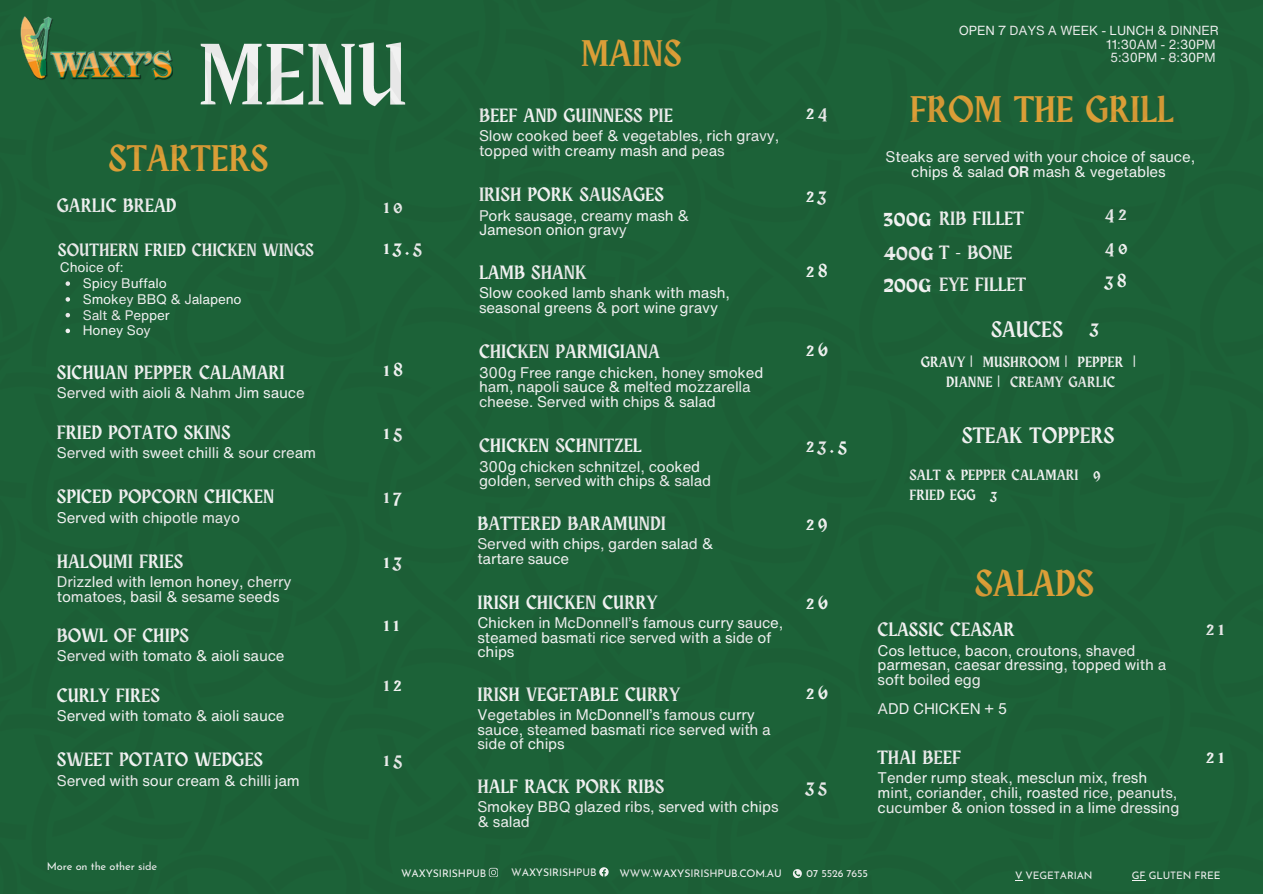
<style>
.page{position:relative;width:1263px;height:894px;background:#fff}
.page>*{position:absolute;margin:0;border:0;box-sizing:border-box;transform-origin:0 0}
.t1{font:88.05px "Obra Letra";color:#f1f1f1}
.t2{font:37.5px "Obra Letra";color:#db9e37}
.t3{font:22.65px "Obra Letra";color:#f1f1f1}
.t4{font:19.5px "Obra Letra";color:#f1f1f1}
.t5{font:18px "Obra Letra";color:#f1f1f1}
.t6{font:15px/14.7px "Helvetica Now Text";letter-spacing:-.01em;color:#f1f1f1}
.t7{font:15px/20.2px "Obra Letra";letter-spacing:.01em;color:#f1f1f1;text-align:center}
.t8{font:13.5px "Helvetica Now Text";letter-spacing:-.01em;color:#f1f1f1}
.t9{font:12.75px "Helvetica Now Text";letter-spacing:-.01em;color:#f1f1f1}
.t10{font:10.95px "Josefin Sans";letter-spacing:-.01em;color:#f1f1f1}
.t11{font:10.5px "Josefin Sans";letter-spacing:-.01em;color:#f1f1f1}
.t12{font:10.35px "Josefin Sans";letter-spacing:-.01em;color:#f1f1f1}
.s1{font-weight:700}
.s2{font-family:"Rakkas"}
</style>
<div class="page">
<div style="left:0;top:0;width:1263px;height:893px;background:#1c6238"></div>
<h4 class="t1" style="left:199px;top:36px;width:210px">MENU</h4>
<p class="t2" style="left:109px;top:142px;width:161px">STARTERS</p>
<h6 class="t4" style="left:57px;top:197px;width:121px">GARLIC BREAD</h6>
<h2 class="t5" style="left:58px;top:241px;width:257px">SOUTHERN FRIED CHICKEN WINGS</h2>
<h4 class="t8" style="left:60px;top:257px;width:65px">Choice of:</h4>
<h6 class="t8" style="left:83px;top:273px;width:85px">Spicy Buffalo</h6>
<h2 class="t8" style="left:83px;top:289px;width:160px">Smokey BBQ &amp; Jalapeno</h2>
<h4 class="t8" style="left:83px;top:304px;width:88px">Salt &amp; Pepper</h4>
<h4 class="t8" style="left:83px;top:320px;width:69px">Honey Soy</h4>
<h1 class="t4" style="left:57px;top:363px;width:230px">SICHUAN PEPPER CALAMARI</h1>
<p class="t6" style="left:57px;top:385px;width:249px">Served with aioli &amp; Nahm Jim sauce</p>
<p class="t4" style="left:57px;top:423px;width:175px">FRIED POTATO SKINS</p>
<p class="t6" style="left:57px;top:445px;width:261px">Served with sweet chilli &amp; sour cream</p>
<p class="t4" style="left:57px;top:488px;width:219px">SPICED POPCORN CHICKEN</p>
<p class="t6" style="left:57px;top:509px;width:185px">Served with chipotle mayo</p>
<h4 class="t4" style="left:57px;top:552px;width:128px">HALOUMI FRIES</h4>
<h4 class="t6" style="left:57px;top:574px;width:236px">Drizzled with lemon honey, cherry tomatoes, basil &amp; sesame seeds</h4>
<h4 class="t4" style="left:57px;top:626px;width:134px">BOWL OF CHIPS</h4>
<h6 class="t6" style="left:57px;top:648px;width:229px">Served with tomato &amp; aioli sauce</h6>
<p class="t4" style="left:57px;top:686px;width:105px">CURLY FIRES</p>
<h6 class="t6" style="left:57px;top:708px;width:229px">Served with tomato &amp; aioli sauce</h6>
<h6 class="t4" style="left:57px;top:751px;width:208px">SWEET POTATO WEDGES</h6>
<h4 class="t6" style="left:57px;top:772px;width:245px">Served with sour cream &amp; chilli jam</h4>
<h4 class="t4" style="left:384px;top:198px;width:21px">10</h4>
<h6 class="t4" style="left:384px;top:238px;width:40px">13.5</h6>
<h4 class="t4" style="left:384px;top:360px;width:21px">18</h4>
<h6 class="t4" style="left:384px;top:423px;width:21px">15</h6>
<h4 class="t4" style="left:384px;top:488px;width:19px">17</h4>
<h6 class="t4" style="left:384px;top:552px;width:20px">13</h6>
<h4 class="t4" style="left:384px;top:616px;width:17px">11</h4>
<h6 class="t4" style="left:384px;top:676px;width:20px">12</h6>
<p class="t4" style="left:384px;top:751px;width:21px">15</p>
<h6 class="t2" style="left:581px;top:37px;width:102px">MAINS</h6>
<p class="t4" style="left:479px;top:107px;width:196px">BEEF AND GUINNESS PIE</p>
<p class="t6" style="left:479px;top:128px;width:302px">Slow cooked beef &amp; vegetables, rich gravy, topped with creamy mash and peas</p>
<h4 class="t4" style="left:479px;top:186px;width:187px">IRISH PORK SAUSAGES</h4>
<p class="t6" style="left:479px;top:208px;width:212px">Pork sausage, creamy mash &amp;<br>Jameson onion gravy</p>
<h4 class="t4" style="left:479px;top:263px;width:109px">LAMB SHANK</h4>
<h6 class="t6" style="left:479px;top:285px;width:252px">Slow cooked lamb shank with mash, seasonal greens &amp; port wine gravy</h6>
<h4 class="t4" style="left:479px;top:343px;width:182px">CHICKEN PARMIGIANA</h4>
<h6 class="t6" style="left:479px;top:364px;width:286px">300g Free range chicken, honey smoked ham, napoli sauce &amp; melted mozzarella cheese. Served with chips &amp; salad</h6>
<h4 class="t4" style="left:479px;top:437px;width:164px">CHICKEN SCHNITZEL</h4>
<h6 class="t6" style="left:479px;top:458px;width:234px">300g chicken schnitzel, cooked golden, served with chips &amp; salad</h6>
<h4 class="t4" style="left:477px;top:514px;width:190px">BATTERED BARAMUNDI</h4>
<h6 class="t6" style="left:477px;top:536px;width:237px">Served with chips, garden salad &amp; tartare sauce</h6>
<p class="t4" style="left:477px;top:593px;width:182px">IRISH CHICKEN CURRY</p>
<h6 class="t6" style="left:477px;top:615px;width:307px">Chicken in McDonnell’s famous curry sauce, steamed basmati rice served with a side of chips</h6>
<p class="t4" style="left:477px;top:685px;width:204px">IRISH VEGETABLE CURRY</p>
<h6 class="t6" style="left:477px;top:707px;width:295px">Vegetables in McDonnell’s famous curry sauce, steamed basmati rice served with a side of chips</h6>
<p class="t4" style="left:477px;top:777px;width:188px">HALF RACK PORK RIBS</p>
<p class="t6" style="left:477px;top:798px;width:303px">Smokey BBQ glazed ribs, served with chips &amp; salad</p>
<p class="t4" style="left:806px;top:104px;width:23px">24</p>
<h4 class="t4" style="left:806px;top:186px;width:22px">23</h4>
<h6 class="t4" style="left:806px;top:262px;width:24px">28</h6>
<h4 class="t4" style="left:806px;top:341px;width:24px">26</h4>
<p class="t4" style="left:806px;top:437px;width:43px">23.5</p>
<h4 class="t4" style="left:806px;top:514px;width:24px">29</h4>
<p class="t4" style="left:806px;top:593px;width:24px">26</p>
<p class="t4" style="left:806px;top:684px;width:24px">26</p>
<p class="t4" style="left:806px;top:777px;width:23px">35</p>
<p class="t9" style="left:959px;top:21px;width:262px">OPEN 7 DAYS A WEEK - LUNCH &amp; DINNER</p>
<p class="t9" style="left:1106px;top:35px;width:111px">11:30AM - 2:30PM</p>
<p class="t9" style="left:1110px;top:48px;width:107px">5:30PM - 8:30PM</p>
<h4 class="t2" style="left:910px;top:92px;width:265px">FROM THE GRILL</h4>
<p class="t6" style="left:886px;top:149px;width:311px;text-align:center">Steaks are served with your choice of sauce, chips &amp; salad <span class="s1">OR</span> mash &amp; vegetables</p>
<h4 class="t4" style="left:1105px;top:204px;width:23px">42</h4>
<h4 class="t4" style="left:1105px;top:238px;width:24px">40</h4>
<h4 class="t4" style="left:1105px;top:272px;width:24px">38</h4>
<p class="t4" style="left:884px;top:209px;width:142px"><span class="s2">300G</span> RIB FILLET</p>
<p class="t4" style="left:884px;top:243px;width:130px"><span class="s2">400G</span> T - BONE</p>
<p class="t4" style="left:884px;top:276px;width:144px"><span class="s2">200G</span> EYE FILLET</p>
<h4 class="t3" style="left:991px;top:319px;width:73px">SAUCES</h4>
<h4 class="t7" style="left:921px;top:352px;width:216px">GRAVY | MUSHROOM | PEPPER |<br>DIANNE | CREAMY GARLIC</h4>
<p class="t4" style="left:1090px;top:319px;width:10px">3</p>
<p class="t3" style="left:962px;top:425px;width:154px">STEAK TOPPERS</p>
<h3 class="t7" style="left:909px;top:465px;width:193px;text-align:left">SALT &amp; PEPPER CALAMARI 9<br>FRIED EGG 3</h3>
<p class="t2" style="left:975px;top:566px;width:121px">SALADS</p>
<h5 class="t4" style="left:878px;top:621px;width:139px">CLASSIC CEASAR</h5>
<h5 class="t6" style="left:878px;top:642px;width:290px">Cos lettuce, bacon, croutons, shaved parmesan, caesar dressing, topped with a soft boiled egg</h5>
<h3 class="t6" style="left:878px;top:701px;width:131px">ADD CHICKEN + 5</h3>
<h4 class="t4" style="left:878px;top:748px;width:85px">THAI BEEF</h4>
<h2 class="t6" style="left:878px;top:770px;width:303px">Tender rump steak, mesclun mix, fresh mint, coriander, chili, roasted rice, peanuts, cucumber &amp; onion tossed in a lime dressing</h2>
<h6 class="t4" style="left:1206px;top:619px;width:20px">21</h6>
<h5 class="t4" style="left:1206px;top:747px;width:20px">21</h5>
<p class="t10" style="left:47px;top:861px;width:112px">More on the other side</p>
<p class="t11" style="left:401px;top:868px;width:87px">WAXYSIRISHPUB</p>
<p class="t11" style="left:511px;top:868px;width:87px">WAXYSIRISHPUB</p>
<p class="t11" style="left:619px;top:868px;width:164px">WWW.WAXYSIRISHPUB.COM.AU</p>
<p class="t11" style="left:807px;top:868px;width:63px">07 5526 7655</p>
<h4 class="t12" style="left:1015px;top:870px;width:79px">V VEGETARIAN</h4>
<h6 class="t12" style="left:1132px;top:870px;width:90px">GF GLUTEN FREE</h6>
</div>
